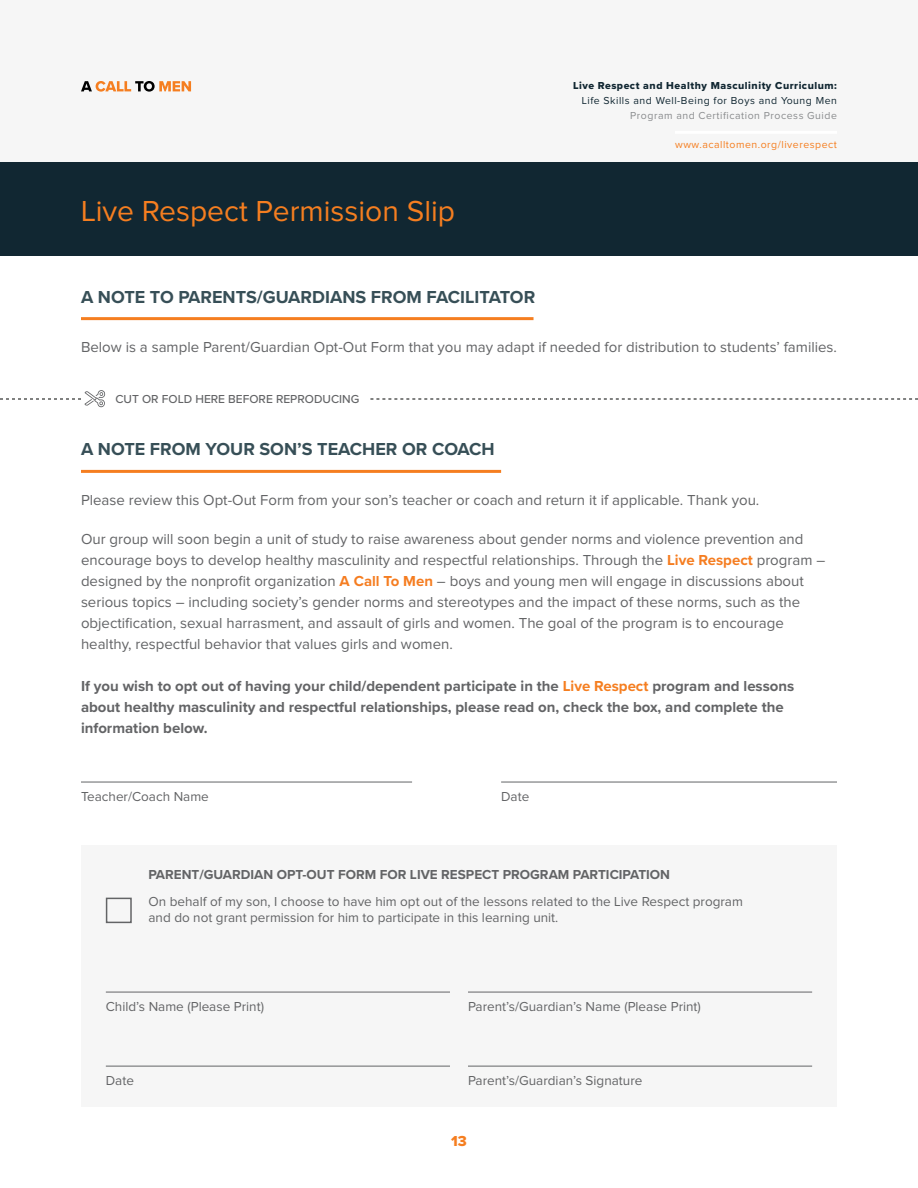
<style>
.page{position:relative;width:918px;height:1188px;background:#fff}
.page>*{position:absolute;margin:0;border:0;box-sizing:border-box;transform-origin:0 0}
.t1{font:30px "Proxima Nova";color:#f57e20}
.t2{font:700 18px "Proxima Nova";color:#374f57}
.t3{font:15px/21px "Proxima Nova";color:#636466}
.t4{font:700 15px/21px "Proxima Nova";color:#636466}
.t5{font:15px "Proxima Nova Extrabld";color:#f57e20}
.t6{font:13.5px/16.5px "Proxima Nova";color:#636466}
.t7{font:700 13.5px "Proxima Nova";color:#636466}
.t8{font:500 12px "Proxima Nova";color:#636466}
.t9{font:10.5px "Proxima Nova Extrabld";letter-spacing:.05em;color:#112732}
.t10{font:10.5px "Proxima Nova";letter-spacing:.05em;color:#112732}
.t11{font:10.5px "Proxima Nova";letter-spacing:.05em;color:#8a8c8e}
.t12{font:10.5px "Proxima Nova";letter-spacing:.05em;color:#f57e20}
.s1{font-weight:700;color:#f57d21}
.s2{color:#f57e20}
</style>
<div class="page">
<div style="left:0;top:0;width:918px;height:162px;background:#f6f6f6"></div>
<svg style="left:81px;top:81px;width:110px;height:11px"></svg>
<hr style="left:675px;top:131px;width:162px;height:3px;background:#fff">
<div style="left:0;top:162px;width:918px;height:94px;background:#112732"></div>
<div style="left:81px;top:846px;width:756px;height:261px;background:#f6f6f6"></div>
<hr style="left:81px;top:317px;width:453px;height:3px;background:#f57e20">
<hr style="left:81px;top:470px;width:420px;height:3px;background:#f57e20">
<hr style="left:81px;top:782px;width:331px;height:1px;background:#636466">
<hr style="left:106px;top:992px;width:344px;height:1px;background:#636466">
<hr style="left:468px;top:992px;width:344px;height:1px;background:#636466">
<hr style="left:106px;top:1066px;width:344px;height:1px;background:#636466">
<hr style="left:468px;top:1066px;width:344px;height:1px;background:#636466">
<hr style="left:501px;top:782px;width:336px;height:1px;background:#636466">
<svg style="left:370px;top:399px;width:548px;height:1px"></svg>
<div style="left:106px;top:898px;width:26px;height:25px;border:2px solid #636466"></div>
<svg style="left:0;top:390px;width:105px;height:17px"></svg>
<p class="t9" style="left:573px;top:78px;width:265px">Live Respect and Healthy Masculinity Curriculum:</p>
<p class="t10" style="left:582px;top:96px;width:257px">Life Skills and Well-Being for Boys and Young Men</p>
<p class="t11" style="left:630px;top:111px;width:208px">Program and Certification Process Guide</p>
<h1 class="t1" style="left:81px;top:197px;width:376px">Live Respect Permission Slip</h1>
<p class="t2" style="left:81px;top:283px;width:456px">A NOTE TO PARENTS/GUARDIANS FROM FACILITATOR</p>
<p class="t12" style="left:675px;top:139px;width:163px">www.acalltomen.org/liverespect</p>
<p class="t3" style="left:81px;top:337px;width:758px">Below is a sample Parent/Guardian Opt-Out Form that you may adapt if needed for distribution to students’ families.</p>
<p class="t8" style="left:116px;top:390px;width:245px">CUT OR FOLD HERE BEFORE REPRODUCING</p>
<p class="t2" style="left:81px;top:436px;width:415px">A NOTE FROM YOUR SON’S TEACHER OR COACH</p>
<p class="t3" style="left:81px;top:490px;width:680px">Please review this Opt-Out Form from your son’s teacher or coach and return it if applicable. Thank you.</p>
<p class="t3" style="left:81px;top:529px;width:746px">Our group will soon begin a unit of study to raise awareness about gender norms and violence prevention and encourage boys to develop healthy masculinity and respectful relationships. Through the <span class="s1">Live Respect</span> program – designed by the nonprofit organization <span class="s1">A Call To Men</span> – boys and young men will engage in discussions about serious topics – including society’s gender norms and stereotypes and the impact of these norms, such as the objectification, sexual harrasment, and assault of girls and women. The goal of the program is to encourage healthy, respectful behavior that values girls and women.</p>
<p class="t4" style="left:81px;top:675px;width:715px">If you wish to opt out of having your child/dependent participate in the <span class="s2">Live Respect</span> program and lessons about healthy masculinity and respectful relationships, please read on, check the box, and complete the information below.</p>
<p class="t6" style="left:81px;top:789px;width:129px">Teacher/Coach Name</p>
<p class="t6" style="left:501px;top:789px;width:30px">Date</p>
<p class="t7" style="left:148px;top:865px;width:523px">PARENT/GUARDIAN OPT-OUT FORM FOR LIVE RESPECT PROGRAM PARTICIPATION</p>
<p class="t6" style="left:148px;top:894px;width:596px">On behalf of my son, I choose to have him opt out of the lessons related to the Live Respect program and do not grant permission for him to participate in this learning unit.</p>
<p class="t6" style="left:106px;top:999px;width:160px">Child’s Name (Please Print)</p>
<p class="t6" style="left:468px;top:999px;width:234px">Parent’s/Guardian’s Name (Please Print)</p>
<p class="t6" style="left:106px;top:1073px;width:30px">Date</p>
<p class="t6" style="left:468px;top:1073px;width:176px">Parent’s/Guardian’s Signature</p>
<p class="t5" style="left:451px;top:1130px;width:17px">13</p>
</div>
